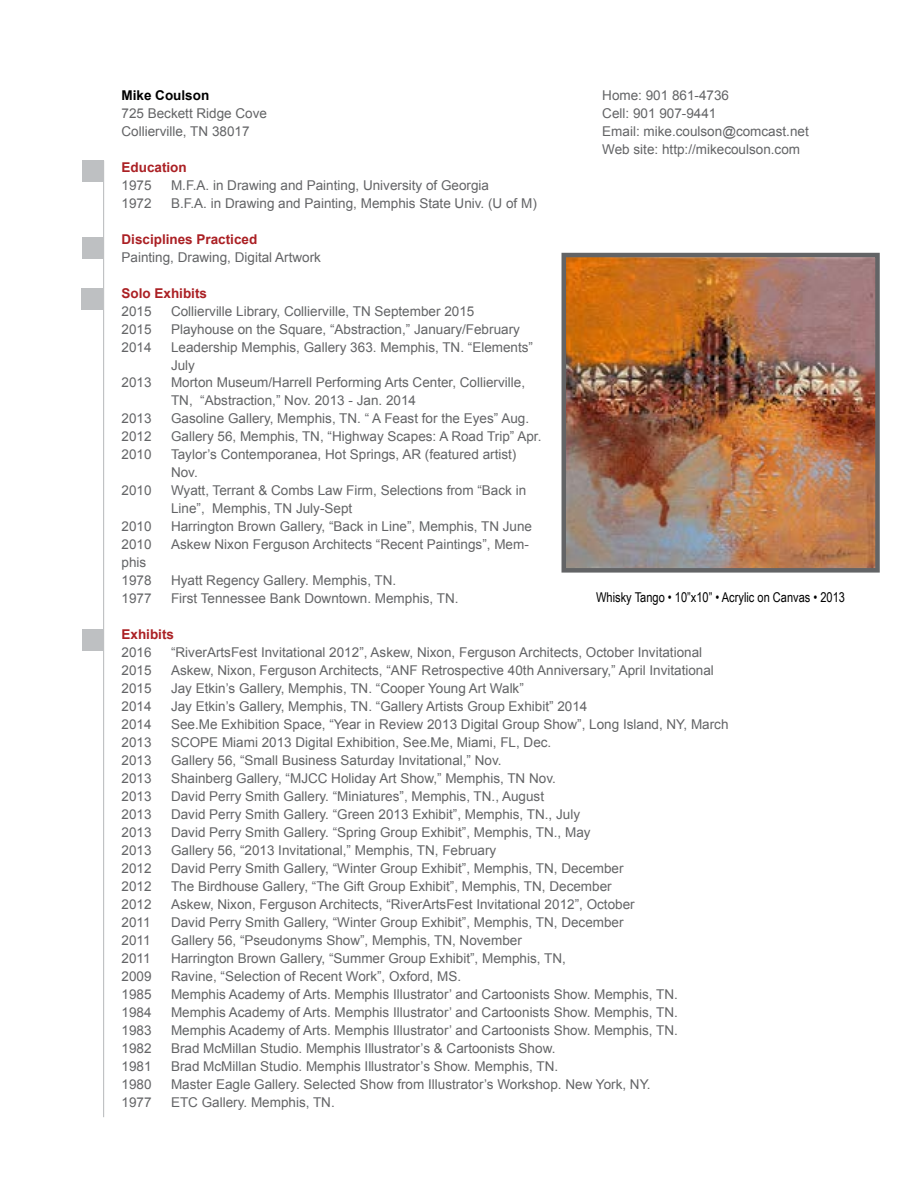
<style>
.page{position:relative;width:918px;height:1188px;background:#fff}
.page>*{position:absolute;margin:0;border:0;box-sizing:border-box;transform-origin:0 0}
.t1{font:13.5px/18px "Arial";color:#636466}
.t2{font:700 13.5px "Arial";color:#ab2024}
.t3{font:13.5px "Arial Narrow";color:#000}
.t4{font:700 13.5px "Arial";color:#000}
</style>
<div class="page">
<div style="left:82px;top:161px;width:22px;height:21px;background:#bec0c2"></div>
<hr style="left:103px;top:161px;width:1px;height:956px;background:#bec0c2">
<div style="left:82px;top:629px;width:22px;height:22px;background:#bec0c2"></div>
<img style="left:567px;top:258px;width:308px;height:310px">
<div style="left:562px;top:253px;width:318px;height:320px;border:4px solid #636466"></div>
<div style="left:82px;top:237px;width:22px;height:21px;background:#bec0c2"></div>
<div style="left:81px;top:288px;width:22px;height:21px;background:#bec0c2"></div>
<p class="t4" style="left:122px;top:86px;width:89px">Mike Coulson</p>
<p class="t1" style="left:122px;top:104px;width:147px">725 Beckett Ridge Cove<br>Collierville, TN 38017</p>
<p class="t2" style="left:122px;top:158px;width:67px">Education</p>
<p class="t1" style="left:122px;top:176px;width:32px">1975</p>
<p class="t1" style="left:171px;top:176px;width:320px">M.F.A. in Drawing and Painting, University of Georgia</p>
<p class="t1" style="left:122px;top:194px;width:32px">1972</p>
<p class="t1" style="left:171px;top:194px;width:367px">B.F.A. in Drawing and Painting, Memphis State Univ. (U of M)</p>
<p class="t2" style="left:122px;top:230px;width:137px">Disciplines Practiced</p>
<p class="t1" style="left:122px;top:248px;width:201px">Painting, Drawing, Digital Artwork</p>
<p class="t2" style="left:122px;top:284px;width:87px">Solo Exhibits</p>
<p class="t1" style="left:122px;top:302px;width:32px">2015</p>
<p class="t1" style="left:171px;top:302px;width:305px">Collierville Library, Collierville, TN September 2015</p>
<p class="t1" style="left:122px;top:320px;width:32px">2015</p>
<p class="t1" style="left:171px;top:320px;width:350px">Playhouse on the Square, “Abstraction,” January/February</p>
<p class="t1" style="left:122px;top:338px;width:32px">2014</p>
<p class="t1" style="left:171px;top:338px;width:364px">Leadership Memphis, Gallery 363. Memphis, TN. “Elements”<br>July</p>
<p class="t1" style="left:122px;top:374px;width:32px">2013</p>
<p class="t1" style="left:171px;top:374px;width:356px">Morton Museum/Harrell Performing Arts Center, Collierville,<br>TN, “Abstraction,” Nov. 2013 - Jan. 2014</p>
<p class="t1" style="left:122px;top:410px;width:32px">2013</p>
<p class="t1" style="left:171px;top:410px;width:360px">Gasoline Gallery, Memphis, TN. “ A Feast for the Eyes” Aug.</p>
<p class="t1" style="left:122px;top:428px;width:32px">2012</p>
<p class="t1" style="left:171px;top:428px;width:372px">Gallery 56, Memphis, TN, “Highway Scapes: A Road Trip” Apr.</p>
<p class="t1" style="left:122px;top:446px;width:32px">2010</p>
<p class="t1" style="left:171px;top:446px;width:347px">Taylor’s Contemporanea, Hot Springs, AR (featured artist)<br>Nov.</p>
<p class="t1" style="left:122px;top:482px;width:32px">2010</p>
<p class="t1" style="left:171px;top:482px;width:357px">Wyatt, Terrant &amp; Combs Law Firm, Selections from “Back in<br>Line”, Memphis, TN July-Sept</p>
<p class="t1" style="left:122px;top:518px;width:32px">2010</p>
<p class="t1" style="left:171px;top:518px;width:363px">Harrington Brown Gallery, “Back in Line”, Memphis, TN June</p>
<p class="t1" style="left:122px;top:536px;width:32px">2010</p>
<p class="t1" style="left:171px;top:536px;width:359px">Askew Nixon Ferguson Architects “Recent Paintings”, Mem-</p>
<p class="t1" style="left:122px;top:554px;width:32px">phis<br>1978</p>
<p class="t1" style="left:171px;top:572px;width:227px">Hyatt Regency Gallery. Memphis, TN.</p>
<p class="t1" style="left:602px;top:87px;width:208px">Home: 901 861-4736<br>Cell: 901 907-9441<br>Email: mike.coulson@comcast.net<br>Web site: http://mikecoulson.com</p>
<p class="t3" style="left:596px;top:587px;width:250px">Whisky Tango • 10”x10” • Acrylic on Canvas • 2013</p>
<p class="t1" style="left:122px;top:590px;width:32px">1977</p>
<p class="t1" style="left:171px;top:590px;width:289px">First Tennessee Bank Downtown. Memphis, TN.</p>
<p class="t2" style="left:122px;top:626px;width:54px">Exhibits</p>
<p class="t1" style="left:122px;top:644px;width:32px">2016</p>
<p class="t1" style="left:171px;top:644px;width:533px">“RiverArtsFest Invitational 2012”, Askew, Nixon, Ferguson Architects, October Invitational</p>
<p class="t1" style="left:122px;top:662px;width:32px">2015</p>
<p class="t1" style="left:171px;top:662px;width:544px">Askew, Nixon, Ferguson Architects, “ANF Retrospective 40th Anniversary,” April Invitational</p>
<p class="t1" style="left:122px;top:680px;width:32px">2015</p>
<p class="t1" style="left:171px;top:680px;width:354px">Jay Etkin’s Gallery, Memphis, TN. “Cooper Young Art Walk”</p>
<p class="t1" style="left:122px;top:698px;width:32px">2014</p>
<p class="t1" style="left:171px;top:698px;width:418px">Jay Etkin’s Gallery, Memphis, TN. “Gallery Artists Group Exhibit” 2014</p>
<p class="t1" style="left:122px;top:716px;width:32px">2014</p>
<p class="t1" style="left:171px;top:716px;width:559px">See.Me Exhibition Space, “Year in Review 2013 Digital Group Show”, Long Island, NY, March</p>
<p class="t1" style="left:122px;top:734px;width:32px">2013</p>
<p class="t1" style="left:171px;top:734px;width:382px">SCOPE Miami 2013 Digital Exhibition, See.Me, Miami, FL, Dec.</p>
<p class="t1" style="left:122px;top:752px;width:32px">2013</p>
<p class="t1" style="left:171px;top:752px;width:332px">Gallery 56, “Small Business Saturday Invitational,” Nov.</p>
<p class="t1" style="left:122px;top:770px;width:32px">2013</p>
<p class="t1" style="left:171px;top:770px;width:386px">Shainberg Gallery, “MJCC Holiday Art Show,” Memphis, TN Nov.</p>
<p class="t1" style="left:122px;top:788px;width:32px">2013</p>
<p class="t1" style="left:171px;top:788px;width:375px">David Perry Smith Gallery. “Miniatures”, Memphis, TN., August</p>
<p class="t1" style="left:122px;top:806px;width:32px">2013</p>
<p class="t1" style="left:171px;top:806px;width:411px">David Perry Smith Gallery. “Green 2013 Exhibit”, Memphis, TN., July</p>
<p class="t1" style="left:122px;top:824px;width:32px">2013</p>
<p class="t1" style="left:171px;top:824px;width:421px">David Perry Smith Gallery. “Spring Group Exhibit”, Memphis, TN., May</p>
<p class="t1" style="left:122px;top:842px;width:32px">2013</p>
<p class="t1" style="left:171px;top:842px;width:327px">Gallery 56, “2013 Invitational,” Memphis, TN, February</p>
<p class="t1" style="left:122px;top:860px;width:32px">2012</p>
<p class="t1" style="left:171px;top:860px;width:454px">David Perry Smith Gallery, “Winter Group Exhibit”, Memphis, TN, December</p>
<p class="t1" style="left:122px;top:878px;width:32px">2012</p>
<p class="t1" style="left:171px;top:878px;width:442px">The Birdhouse Gallery, “The Gift Group Exhibit”, Memphis, TN, December</p>
<p class="t1" style="left:122px;top:896px;width:32px">2012</p>
<p class="t1" style="left:171px;top:896px;width:465px">Askew, Nixon, Ferguson Architects, “RiverArtsFest Invitational 2012”, October</p>
<p class="t1" style="left:122px;top:914px;width:31px">2011</p>
<p class="t1" style="left:171px;top:914px;width:454px">David Perry Smith Gallery, “Winter Group Exhibit”, Memphis, TN, December</p>
<p class="t1" style="left:122px;top:932px;width:31px">2011</p>
<p class="t1" style="left:171px;top:932px;width:352px">Gallery 56, “Pseudonyms Show”, Memphis, TN, November</p>
<p class="t1" style="left:122px;top:950px;width:31px">2011</p>
<p class="t1" style="left:171px;top:950px;width:396px">Harrington Brown Gallery, “Summer Group Exhibit”, Memphis, TN,</p>
<p class="t1" style="left:122px;top:968px;width:32px">2009</p>
<p class="t1" style="left:171px;top:968px;width:292px">Ravine, “Selection of Recent Work”, Oxford, MS.</p>
<p class="t1" style="left:122px;top:986px;width:32px">1985</p>
<p class="t1" style="left:171px;top:986px;width:508px">Memphis Academy of Arts. Memphis Illustrator’ and Cartoonists Show. Memphis, TN.</p>
<p class="t1" style="left:122px;top:1004px;width:32px">1984</p>
<p class="t1" style="left:171px;top:1004px;width:508px">Memphis Academy of Arts. Memphis Illustrator’ and Cartoonists Show. Memphis, TN.</p>
<p class="t1" style="left:122px;top:1022px;width:32px">1983</p>
<p class="t1" style="left:171px;top:1022px;width:508px">Memphis Academy of Arts. Memphis Illustrator’ and Cartoonists Show. Memphis, TN.</p>
<p class="t1" style="left:122px;top:1040px;width:32px">1982</p>
<p class="t1" style="left:171px;top:1040px;width:386px">Brad McMillan Studio. Memphis Illustrator’s &amp; Cartoonists Show.</p>
<p class="t1" style="left:122px;top:1058px;width:32px">1981</p>
<p class="t1" style="left:171px;top:1058px;width:389px">Brad McMillan Studio. Memphis Illustrator’s Show. Memphis, TN.</p>
<p class="t1" style="left:122px;top:1076px;width:32px">1980</p>
<p class="t1" style="left:171px;top:1076px;width:481px">Master Eagle Gallery. Selected Show from Illustrator’s Workshop. New York, NY.</p>
<p class="t1" style="left:122px;top:1094px;width:32px">1977</p>
<p class="t1" style="left:171px;top:1094px;width:165px">ETC Gallery. Memphis, TN.</p>
</div>
